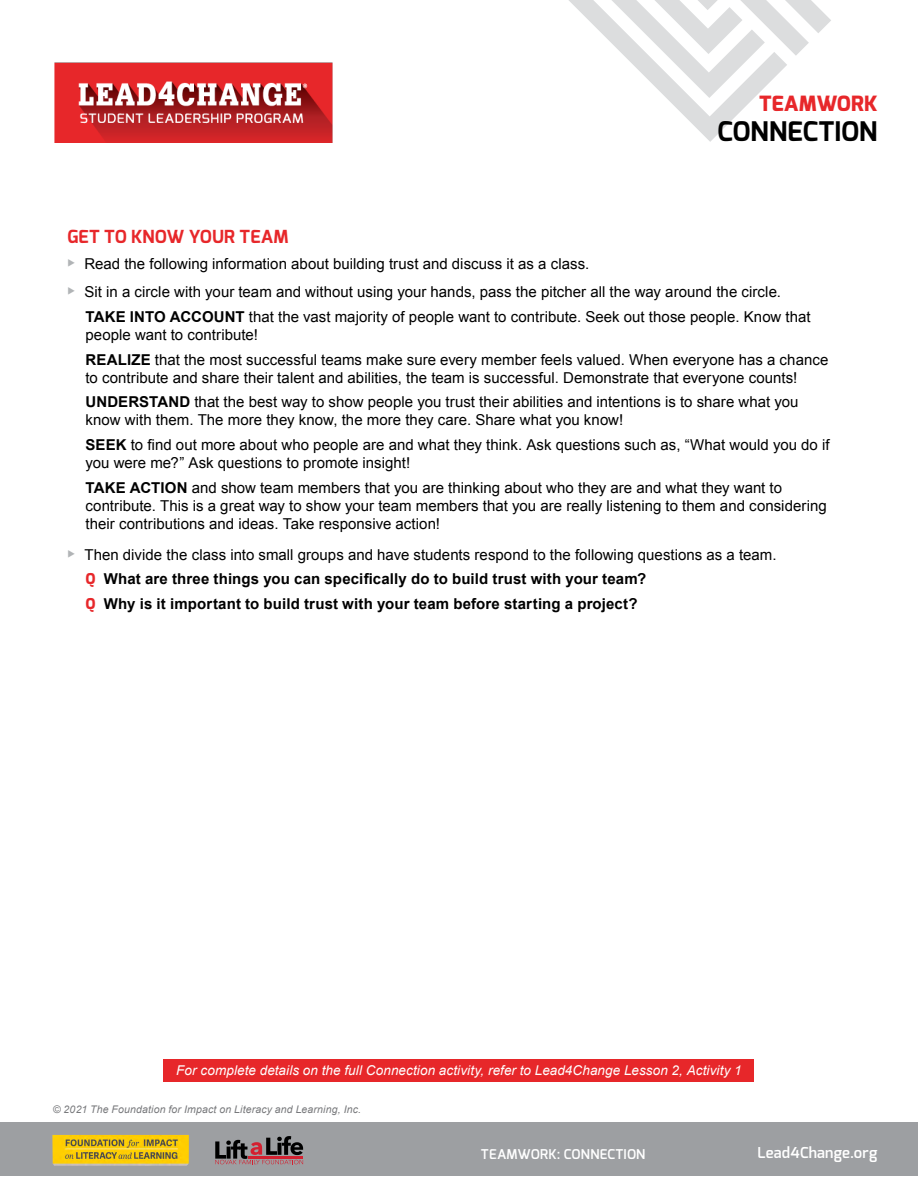
<style>
.page{position:relative;width:918px;height:1188px;background:#fff}
.page>*{position:absolute;margin:0;border:0;box-sizing:border-box;transform-origin:0 0}
.t1{font:700 27px "Exo";color:#000}
.t2{font:800 21px "Exo";letter-spacing:.005em;color:#e7272a}
.t3{font:700 18px "Exo";letter-spacing:.005em;color:#e7272a}
.t4{font:15px/24.8px "Arial";color:#000}
.t5{font:700 15px/24.8px "Arial";letter-spacing:.01em;color:#000}
.t6{font:600 15px "Exo";letter-spacing:.015em;color:#fff}
.t7{font:italic 13.5px "Arial";letter-spacing:.005em;color:#fff}
.t8{font:600 13.5px "Exo";letter-spacing:.015em;color:#fff}
.t9{font:italic 10.5px "Arial";letter-spacing:.015em;color:#77787b}
.s1{font-weight:700}
.s2{font-weight:400}
.s3{font-family:"Exo";font-weight:800;color:#e7272a}
</style>
<div class="page">
<div style="left:0;top:1122px;width:918px;height:54px;background:#9d9fa2"></div>
<svg style="left:569px;top:0;width:262px;height:142px"></svg>
<img style="left:54px;top:63px;width:279px;height:80px">
<svg style="left:215px;top:1136px;width:88px;height:28px"></svg>
<img style="left:52px;top:1135px;width:137px;height:31px">
<div style="left:164px;top:1059px;width:590px;height:23px;background:#e7272a"></div>
<h2 class="t2" style="left:759px;top:90px;width:120px">TEAMWORK</h2>
<h1 class="t1" style="left:717px;top:114px;width:162px">CONNECTION</h1>
<p class="t3" style="left:68px;top:225px;width:223px">GET TO KNOW YOUR TEAM</p>
<p class="t4" style="left:68px;top:252px;width:523px"><sup>◆</sup> Read the following information about building trust and discuss it as a class.</p>
<p class="t4" style="left:85px;top:280px;width:727px;text-indent:-18px"><sup>◆</sup> Sit in a circle with your team and without using your hands, pass the pitcher all the way around the circle.<br><span class="s1">TAKE INTO ACCOUNT</span> that the vast majority of people want to contribute. Seek out those people. Know that</p>
<p class="t4" style="left:85px;top:322px;width:744px">people want to contribute!<br><span class="s1">REALIZE</span> that the most successful teams make sure every member feels valued. When everyone has a chance</p>
<p class="t4" style="left:85px;top:365px;width:715px">to contribute and share their talent and abilities, the team is successful. Demonstrate that everyone counts!<br><span class="s1">UNDERSTAND</span> that the best way to show people you trust their abilities and intentions is to share what you</p>
<p class="t4" style="left:85px;top:408px;width:746px">know with them. The more they know, the more they care. Share what you know!<br><span class="s1">SEEK</span> to find out more about who people are and what they think. Ask questions such as, “What would you do if</p>
<p class="t4" style="left:85px;top:451px;width:698px">you were me?” Ask questions to promote insight!<br><span class="s1">TAKE ACTION</span> and show team members that you are thinking about who they are and what they want to</p>
<p class="t4" style="left:85px;top:497px;width:743px;line-height:18px">contribute. This is a great way to show your team members that you are really listening to them and considering their contributions and ideas. Take responsive action!</p>
<p class="t5" style="left:85px;top:542px;width:693px;text-indent:-18px"><sup>◆</sup> <span class="s2">Then divide the class into small groups and have students respond to the following questions as a team.<br></span><span class="s3">Q</span> What are three things you can specifically do to build trust with your team?<br><span class="s3">Q</span> Why is it important to build trust with your team before starting a project?</p>
<p class="t7" style="left:176px;top:1062px;width:567px">For complete details on the full Connection activity, refer to Lead4Change Lesson 2, Activity 1</p>
<p class="t9" style="left:53px;top:1103px;width:310px">© 2021 The Foundation for Impact on Literacy and Learning, Inc.</p>
<p class="t8" style="left:481px;top:1145px;width:166px">TEAMWORK: CONNECTION</p>
<p class="t6" style="left:758px;top:1143px;width:121px">Lead4Change.org</p>
</div>
